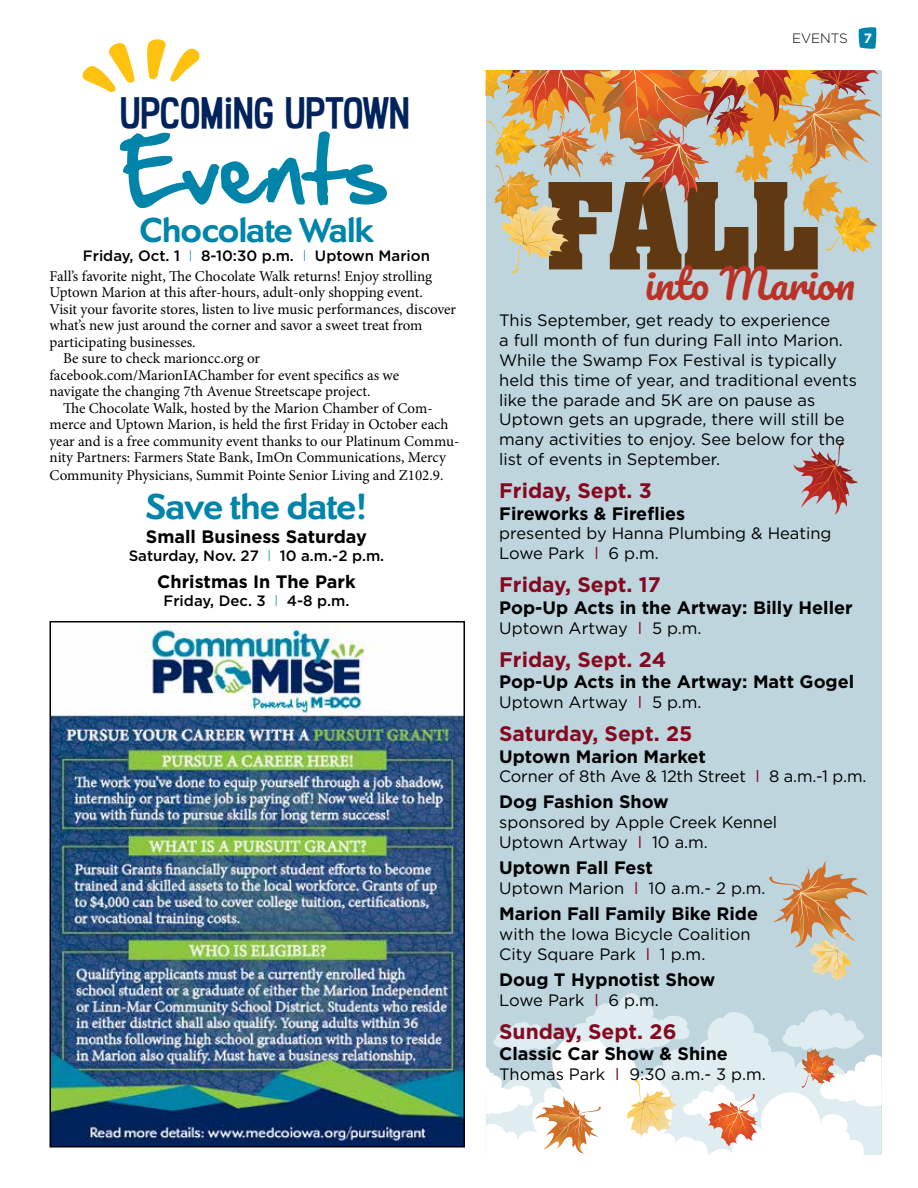
<style>
.page{position:relative;width:918px;height:1188px;background:#fff}
.page>*{position:absolute;margin:0;border:0;box-sizing:border-box;transform-origin:0 0}
.t1{font:700 102px "Aachen";color:#603913}
.t2{font:78px "Hand Of Sean";color:#0084a9}
.t3{font:42px "Kon Tiki Aloha JF";color:#00235c}
.t4{font:40.5px "Pacifico";color:#b93225}
.t5{font:700 37.5px "Dundee";letter-spacing:-.005em;color:#0084a9}
.t6{font:700 36px "Dundee";color:#0084a9}
.t7{font:700 21px "Gotham";color:#840920}
.t8{font:700 18px "Gotham";color:#000}
.t9{font:16.5px/19.8px "Gotham";color:#000}
.t10{font:15px "Minion Pro";letter-spacing:-.005em;color:#000}
.t11{font:500 15px "Gotham";color:#000}
.t12{font:300 13.5px "Gotham";letter-spacing:-.005em;color:#000}
.s1{font-weight:300;color:#0084a9}
.s2{font-weight:700;color:#fff}
.s3{color:#840920}
</style>
<div class="page">
<div style="left:486px;top:70px;width:396px;height:1085px;background:#bed5dd"></div>
<svg style="left:486px;top:1012px;width:396px;height:143px;background:#e9f2f4"></svg>
<svg style="left:627px;top:1079px;width:134px;height:68px;background:#eedccb"></svg>
<svg style="left:487px;top:993px;width:207px;height:65px"></svg>
<svg style="left:486px;top:1067px;width:115px;height:87px;background:#eee6dd"></svg>
<svg style="left:775px;top:1009px;width:107px;height:99px"></svg>
<svg style="left:486px;top:70px;width:395px;height:204px"></svg>
<svg style="left:769px;top:861px;width:99px;height:121px"></svg>
<svg style="left:793px;top:442px;width:65px;height:73px"></svg>
<svg style="left:858px;top:27px;width:18px;height:22px"></svg>
<svg style="left:147px;top:39px;width:53px;height:43px"></svg>
<svg style="left:82px;top:43px;width:53px;height:49px"></svg>
<img style="left:53px;top:624px;width:409px;height:521px">
<div style="left:50px;top:621px;width:415px;height:527px;border:2px solid #000"></div>
<h3 class="t3" style="left:120px;top:89px;width:291px">UPCOMING UPTOWN</h3>
<h2 class="t2" style="left:120px;top:101px;width:270px">Events</h2>
<h3 class="t6" style="left:140px;top:209px;width:235px">Chocolate Walk</h3>
<p class="t11" style="left:83px;top:246px;width:349px">Friday, Oct. 1 <span class="s1">l</span> 8-10:30 p.m. <span class="s1">l</span> Uptown Marion</p>
<p class="t10" style="left:50px;top:266px;width:384px">Fall’s favorite night, The Chocolate Walk returns! Enjoy strolling</p>
<p class="t10" style="left:50px;top:282px;width:375px">Uptown Marion at this after-hours, adult-only shopping event.</p>
<p class="t10" style="left:50px;top:299px;width:408px">Visit your favorite stores, listen to live music performances, discover</p>
<p class="t10" style="left:50px;top:315px;width:375px">what’s new just around the corner and savor a sweet treat from</p>
<p class="t10" style="left:50px;top:332px;width:148px">participating businesses.</p>
<p class="t10" style="left:63px;top:348px;width:199px">Be sure to check marioncc.org or</p>
<p class="t10" style="left:50px;top:365px;width:351px">facebook.com/MarionIAChamber for event specifics as we</p>
<p class="t10" style="left:50px;top:381px;width:323px">navigate the changing 7th Avenue Streetscape project.</p>
<p class="t10" style="left:63px;top:398px;width:371px">The Chocolate Walk, hosted by the Marion Chamber of Com-</p>
<p class="t10" style="left:50px;top:414px;width:401px">merce and Uptown Marion, is held the first Friday in October each</p>
<p class="t10" style="left:50px;top:431px;width:411px">year and is a free community event thanks to our Platinum Commu-</p>
<p class="t10" style="left:50px;top:447px;width:398px">nity Partners: Farmers State Bank, ImOn Communications, Mercy</p>
<p class="t10" style="left:50px;top:465px;width:396px">Community Physicians, Summit Pointe Senior Living and Z102.9.</p>
<h3 class="t5" style="left:147px;top:485px;width:221px">Save the date!</h3>
<p class="t8" style="left:146px;top:525px;width:223px">Small Business Saturday</p>
<p class="t11" style="left:129px;top:546px;width:257px">Saturday, Nov. 27 <span class="s1">l</span> 10 a.m.-2 p.m.</p>
<p class="t8" style="left:157px;top:570px;width:200px">Christmas In The Park</p>
<p class="t11" style="left:164px;top:591px;width:187px">Friday, Dec. 3 <span class="s1">l</span> 4-8 p.m.</p>
<p class="t12" style="left:792px;top:29px;width:81px">EVENTS <span class="s2">7</span></p>
<h1 class="t1" style="left:545px;top:153px;width:278px">FALL</h1>
<h3 class="t4" style="left:645px;top:263px;width:212px">into Marion</h3>
<p class="t9" style="left:499px;top:310px;width:359px">This September, get ready to experience<br>a full month of fun during Fall into Marion.<br>While the Swamp Fox Festival is typically held this time of year, and traditional events like the parade and 5K are on pause as Uptown gets an upgrade, there will still be many activities to enjoy. See below for the list of events in September.</p>
<h3 class="t7" style="left:499px;top:477px;width:154px">Friday, Sept. 3</h3>
<p class="t8" style="left:499px;top:501px;width:187px">Fireworks &amp; Fireflies</p>
<p class="t9" style="left:499px;top:523px;width:334px">presented by Hanna Plumbing &amp; Heating<br>Lowe Park <span class="s3">l</span> 6 p.m.</p>
<h3 class="t7" style="left:499px;top:571px;width:163px">Friday, Sept. 17</h3>
<p class="t8" style="left:499px;top:595px;width:355px">Pop-Up Acts in the Artway: Billy Heller</p>
<p class="t9" style="left:499px;top:618px;width:204px">Uptown Artway <span class="s3">l</span> 5 p.m.</p>
<h3 class="t7" style="left:499px;top:645px;width:168px">Friday, Sept. 24</h3>
<p class="t8" style="left:499px;top:670px;width:357px">Pop-Up Acts in the Artway: Matt Gogel</p>
<p class="t9" style="left:499px;top:692px;width:204px">Uptown Artway <span class="s3">l</span> 5 p.m.</p>
<h3 class="t7" style="left:499px;top:720px;width:195px">Saturday, Sept. 25</h3>
<p class="t8" style="left:499px;top:744px;width:208px">Uptown Marion Market</p>
<p class="t9" style="left:499px;top:766px;width:369px">Corner of 8th Ave &amp; 12th Street <span class="s3">l</span> 8 a.m.-1 p.m.</p>
<p class="t8" style="left:499px;top:790px;width:171px">Dog Fashion Show</p>
<p class="t9" style="left:499px;top:812px;width:280px">sponsored by Apple Creek Kennel<br>Uptown Artway <span class="s3">l</span> 10 a.m.</p>
<p class="t8" style="left:499px;top:856px;width:155px">Uptown Fall Fest</p>
<p class="t9" style="left:499px;top:878px;width:268px">Uptown Marion <span class="s3">l</span> 10 a.m.- 2 p.m.</p>
<p class="t8" style="left:499px;top:902px;width:260px">Marion Fall Family Bike Ride</p>
<p class="t9" style="left:499px;top:924px;width:253px">with the Iowa Bicycle Coalition<br>City Square Park <span class="s3">l</span> 1 p.m.</p>
<p class="t8" style="left:499px;top:967px;width:218px">Doug T Hypnotist Show</p>
<p class="t9" style="left:499px;top:990px;width:161px">Lowe Park <span class="s3">l</span> 6 p.m.</p>
<h3 class="t7" style="left:499px;top:1017px;width:179px">Sunday, Sept. 26</h3>
<p class="t8" style="left:499px;top:1042px;width:230px">Classic Car Show &amp; Shine</p>
<p class="t9" style="left:499px;top:1064px;width:268px">Thomas Park <span class="s3">l</span> 9:30 a.m.- 3 p.m.</p>
</div>
